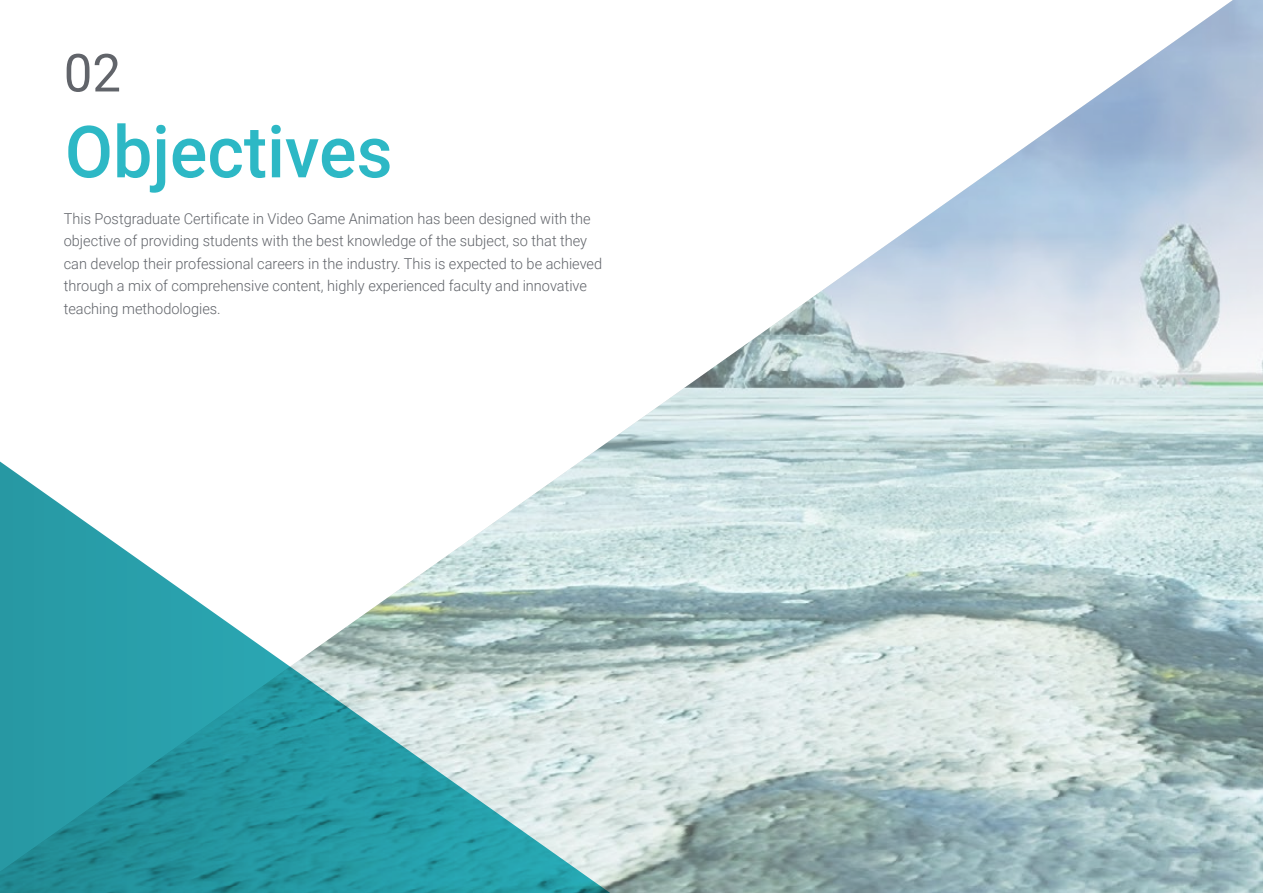
<style>
.page{position:relative;width:1263px;height:893px;background:#fff}
.page>*{position:absolute;margin:0;border:0;box-sizing:border-box;transform-origin:0 0}
.t1{font:500 72px "Roboto";color:#2db8c5}
.t2{font:52.5px "Roboto";color:#61646a}
.t3{font:300 15px/22.5px "Roboto";color:#61646a}
</style>
<div class="page">
<img style="left:602px;top:0;width:661px;height:893px">
<svg style="left:0;top:446px;width:640px;height:447px"></svg>
<h2 class="t2" style="left:64px;top:36px;width:59px">02</h2>
<h1 class="t1" style="left:65px;top:101px;width:329px">Objectives</h1>
<p class="t3" style="left:64px;top:207px;width:540px">This Postgraduate Certificate in Video Game Animation has been designed with the objective of providing students with the best knowledge of the subject, so that they can develop their professional careers in the industry. This is expected to be achieved through a mix of comprehensive content, highly experienced faculty and innovative teaching methodologies.</p>
</div>
